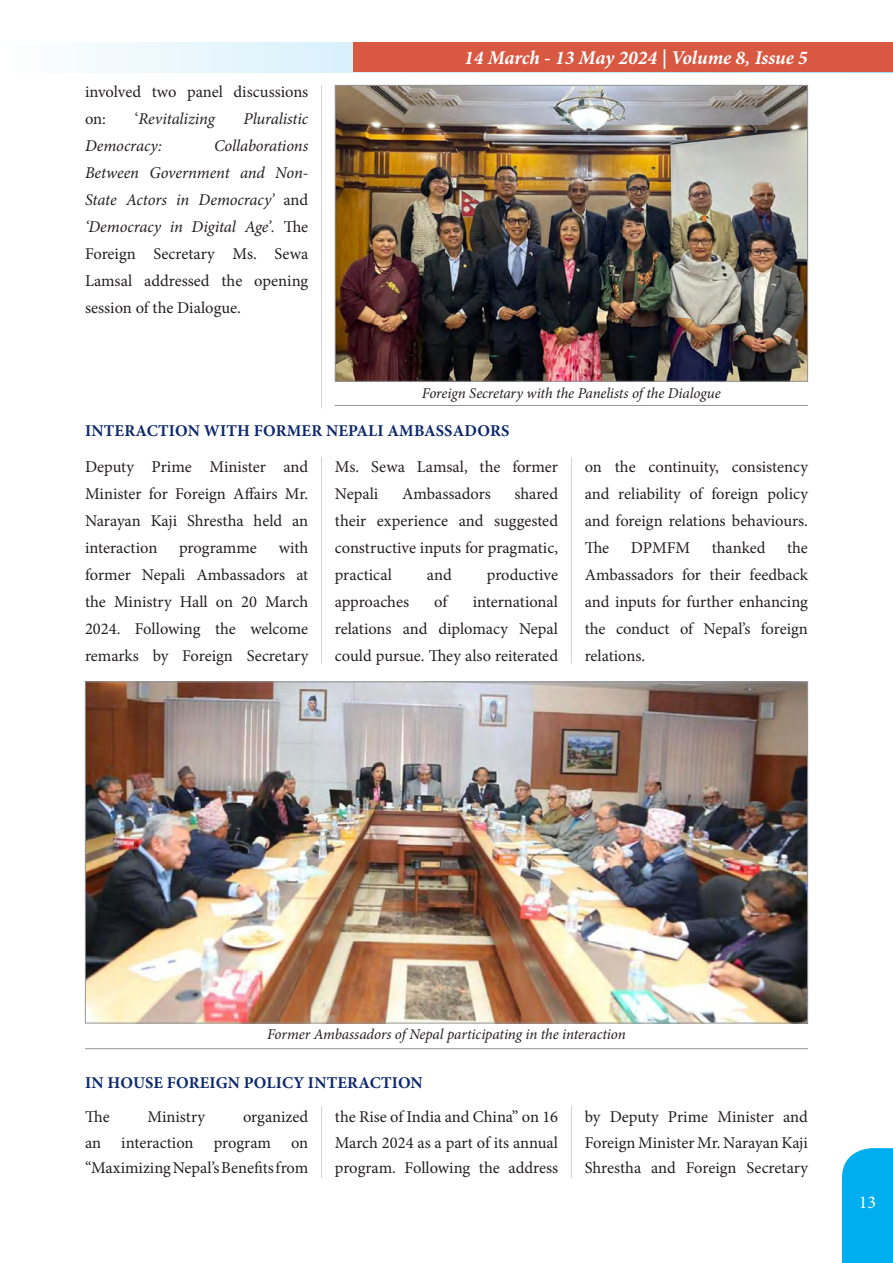
<style>
.page{position:relative;width:893px;height:1263px;background:#fff}
.page>*{position:absolute;margin:0;border:0;box-sizing:border-box;transform-origin:0 0}
.t1{font:italic 700 19.5px "Minion Pro";letter-spacing:-.005em;color:#fff}
.t2{font:18px "Minion Pro";color:#fff}
.t3{font:16.5px/27px "Minion Pro";color:#231f20;text-align:justify}
.t4{font:italic 16.5px/27px "Minion Pro";letter-spacing:-.005em;color:#231f20;text-align:justify}
.t5{font:700 16.5px "Minion Pro";letter-spacing:.01em;color:#0c286f}
.t6{font:italic 15px "Minion Pro";letter-spacing:-.01em;color:#231f20}
.s1{font-style:normal}
</style>
<div class="page">
<svg style="left:89px;top:43px;width:264px;height:29px"></svg>
<div style="left:842px;top:1148px;width:51px;height:115px;background:#00aeef"></div>
<div style="left:353px;top:43px;width:540px;height:29px;background:#d95842"></div>
<hr style="left:571px;top:1106px;width:1px;height:72px;background:#d1d2d4">
<hr style="left:571px;top:457px;width:1px;height:206px;background:#d1d2d4">
<hr style="left:321px;top:1106px;width:1px;height:72px;background:#d1d2d4">
<hr style="left:321px;top:457px;width:1px;height:206px;background:#d1d2d4">
<hr style="left:321px;top:85px;width:1px;height:323px;background:#d1d2d4">
<img style="left:337px;top:87px;width:469px;height:293px">
<div style="left:335px;top:85px;width:473px;height:297px;border:1px solid #939598"></div>
<hr style="left:335px;top:405px;width:473px;height:1px;background:#939598">
<hr style="left:85px;top:1048px;width:723px;height:1px;background:#939598">
<img style="left:87px;top:683px;width:719px;height:338px">
<p class="t3" style="left:85px;top:78px;width:225px">involved two panel discussions on:</p>
<p class="t4" style="left:135px;top:105px;width:81px"><span class="s1">‘</span>Revitalizing</p>
<p class="t4" style="left:244px;top:105px;width:66px">Pluralistic</p>
<p class="t4" style="left:85px;top:132px;width:78px">Democracy:</p>
<p class="t4" style="left:85px;top:132px;width:225px;text-indent:129px">Collaborations Between Government and Non-State Actors in Democracy’ <span class="s1">and </span>‘Democracy in Digital Age’. <span class="s1">The Foreign Secretary Ms. Sewa Lamsal addressed the opening session of the Dialogue.</span></p>
<p class="t1" style="left:464px;top:44px;width:345px">14 March - 13 May 2024 | Volume 8, Issue 5</p>
<p class="t6" style="left:422px;top:383px;width:300px">Foreign Secretary with the Panelists of the Dialogue</p>
<p class="t5" style="left:85px;top:420px;width:426px">INTERACTION WITH FORMER NEPALI AMBASSADORS</p>
<p class="t3" style="left:85px;top:453px;width:225px">Deputy Prime Minister and Minister for Foreign Affairs Mr.<br>Narayan Kaji Shrestha held an interaction</p>
<p class="t3" style="left:335px;top:453px;width:225px">Ms. Sewa Lamsal, the former<br>Nepali</p>
<p class="t3" style="left:335px;top:480px;width:225px;text-indent:180px">shared their experience and suggested constructive inputs for pragmatic, practical</p>
<p class="t3" style="left:402px;top:480px;width:90px">Ambassadors</p>
<p class="t3" style="left:85px;top:534px;width:225px;text-indent:194px">with former Nepali Ambassadors at the Ministry Hall on 20 March 2024. Following the welcome remarks by Foreign Secretary</p>
<p class="t3" style="left:179px;top:534px;width:79px">programme</p>
<p class="t3" style="left:427px;top:561px;width:26px">and</p>
<p class="t3" style="left:487px;top:561px;width:73px">productive</p>
<p class="t3" style="left:335px;top:588px;width:225px;text-indent:138px">international relations and diplomacy Nepal could pursue. They also reiterated</p>
<p class="t3" style="left:335px;top:588px;width:76px">approaches</p>
<p class="t3" style="left:434px;top:588px;width:15px">of</p>
<p class="t3" style="left:585px;top:453px;width:225px">on the continuity, consistency and reliability of foreign policy and foreign relations behaviours.<br>The</p>
<p class="t3" style="left:585px;top:534px;width:225px;text-indent:202px">the Ambassadors for their feedback and inputs for further enhancing the conduct of Nepal’s foreign relations.</p>
<p class="t3" style="left:631px;top:534px;width:61px">DPMFM</p>
<p class="t3" style="left:712px;top:534px;width:55px">thanked</p>
<p class="t6" style="left:267px;top:1024px;width:360px">Former Ambassadors of Nepal participating in the interaction</p>
<p class="t5" style="left:85px;top:1071px;width:339px">IN HOUSE FOREIGN POLICY INTERACTION</p>
<p class="t3" style="left:85px;top:1104px;width:26px">The</p>
<p class="t3" style="left:148px;top:1104px;width:59px">Ministry</p>
<p class="t3" style="left:85px;top:1104px;width:225px;line-height:25.5px;text-indent:158px">organized an interaction program on “Maximizing Nepal’s Benefits from</p>
<p class="t3" style="left:335px;top:1104px;width:225px;line-height:25.5px">the Rise of India and China” on 16<br>March 2024 as a part of its annual program. Following the address</p>
<p class="t3" style="left:585px;top:1104px;width:225px;line-height:25.5px">by Deputy Prime Minister and Foreign Minister Mr. Narayan Kaji Shrestha and Foreign Secretary</p>
<p class="t2" style="left:859px;top:1190px;width:19px">13</p>
</div>
